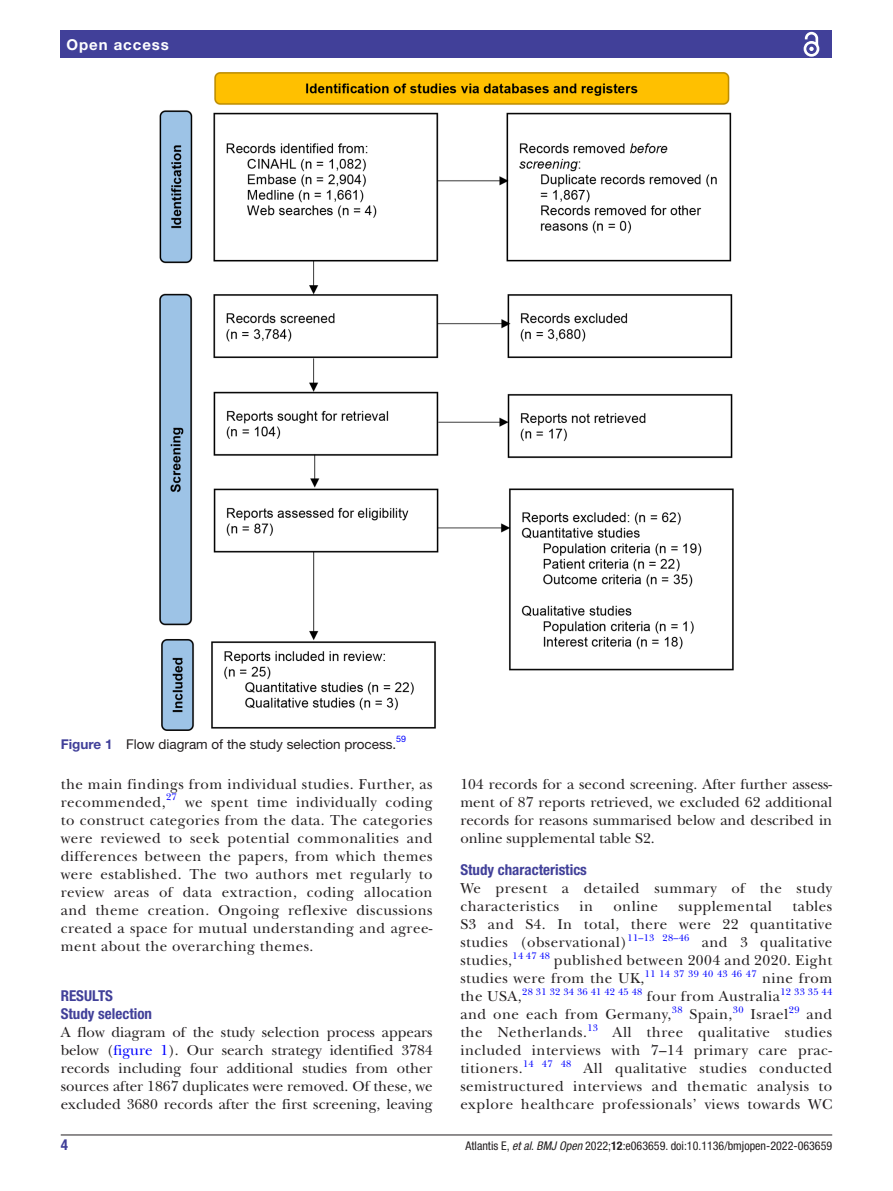
<style>
.page{position:relative;width:893px;height:1191px;background:#fff}
.page>*{position:absolute;margin:0;border:0;box-sizing:border-box;transform-origin:0 0}
.t1{font:15px/18px "New Baskerville";letter-spacing:.03em;color:#231f20;text-align:justify}
.t2{font:700 condensed 15px/18px "Helvetica Neue LT Std";color:#414099}
.t3{font:700 15px "Helvetica Neue LT Std";letter-spacing:.065em;color:#fff}
.t4{font:13.5px "Helvetica Neue LT Std";color:#231f20}
.t5{font:condensed 12px "Helvetica Neue LT Std";color:#231f20}
.t6{font:9.9px "New Baskerville";letter-spacing:.03em;color:#00f}
.t7{font:9px "Helvetica Neue LT Std";color:#00f}
.s1{font-weight:700;color:#414099}
.s2{color:#00f}
.s3{font-style:italic}
.s4{font-weight:700}
</style>
<div class="page">
<hr style="left:61px;top:1134px;width:771px;height:1px;background:#231f20">
<div style="left:61px;top:31px;width:771px;height:27px;background:#414099"></div>
<svg style="left:803px;top:31px;width:17px;height:26px"></svg>
<img style="left:159px;top:73px;width:575px;height:658px">
<p class="t3" style="left:66px;top:35px;width:104px">Open access</p>
<p class="t4" style="left:61px;top:735px;width:337px"><span class="s1">Figure 1</span> Flow diagram of the study selection process.</p>
<p class="t7" style="left:396px;top:734px;width:11px">59</p>
<p class="t1" style="left:61px;top:775px;width:373px">the main findings from individual studies. Further, as recommended,</p>
<p class="t6" style="left:166px;top:791px;width:12px">27</p>
<p class="t1" style="left:61px;top:793px;width:373px;text-indent:124px">we spent time individually coding to construct categories from the data. The categories were reviewed to seek potential commonalities and differences between the papers, from which themes were established. The two authors met regularly to review areas of data extraction, coding allocation and theme creation. Ongoing reflexive discussions created a space for mutual understanding and agree&shy;ment about the overarching themes.</p>
<p class="t2" style="left:61px;top:986px;width:93px">RESULTS<br>Study selection</p>
<p class="t1" style="left:61px;top:1023px;width:373px">A flow diagram of the study selection process appears below (<span class="s2">figure 1</span>). Our search strategy identified 3784 records including four additional studies from other sources after 1867 duplicates were removed. Of these, we excluded 3680 records after the first screening, leaving</p>
<p class="t1" style="left:460px;top:775px;width:373px">104 records for a second screening. After further assess&shy;ment of 87 reports retrieved, we excluded 62 additional records for reasons summarised below and described in online supplemental table S2.</p>
<p class="t2" style="left:460px;top:860px;width:128px">Study characteristics</p>
<p class="t1" style="left:460px;top:879px;width:373px">We present a detailed summary of the study characteristics</p>
<p class="t1" style="left:460px;top:897px;width:373px;text-indent:332px">tables S3 and S4. In total, there were 22 quantitative studies (observational)</p>
<p class="t1" style="left:579px;top:897px;width:15px">in</p>
<p class="t1" style="left:613px;top:897px;width:46px">online</p>
<p class="t1" style="left:678px;top:897px;width:95px">supplemental</p>
<p class="t6" style="left:627px;top:931px;width:63px">11–13 28–46</p>
<p class="t1" style="left:702px;top:933px;width:132px">and 3 qualitative</p>
<p class="t6" style="left:513px;top:949px;width:39px">14 47 48</p>
<p class="t1" style="left:460px;top:951px;width:373px;text-indent:94px">published between 2004 and 2020. Eight studies were from the UK,</p>
<p class="t1" style="left:460px;top:951px;width:53px">studies,</p>
<p class="t6" style="left:645px;top:967px;width:113px">11 14 37 39 40 43 46 47</p>
<p class="t1" style="left:762px;top:969px;width:72px">nine from</p>
<p class="t1" style="left:460px;top:987px;width:63px">the USA,</p>
<p class="t6" style="left:522px;top:985px;width:122px">28 31 32 34 36 41 42 45 48</p>
<p class="t1" style="left:647px;top:987px;width:135px">four from Australia</p>
<p class="t6" style="left:780px;top:985px;width:53px">12 33 35 44</p>
<p class="t1" style="left:460px;top:1005px;width:213px">and one each from Germany,</p>
<p class="t6" style="left:672px;top:1003px;width:12px">38</p>
<p class="t1" style="left:689px;top:1005px;width:45px">Spain,</p>
<p class="t6" style="left:733px;top:1003px;width:12px">30</p>
<p class="t1" style="left:750px;top:1005px;width:39px">Israel</p>
<p class="t6" style="left:789px;top:1003px;width:12px">29</p>
<p class="t1" style="left:806px;top:1005px;width:27px">and</p>
<p class="t1" style="left:460px;top:1023px;width:128px">the Netherlands.</p>
<p class="t6" style="left:587px;top:1021px;width:12px">13</p>
<p class="t1" style="left:460px;top:1023px;width:373px;text-indent:152px">All three qualitative studies included interviews with 7–14 primary care prac&shy;titioners.</p>
<p class="t6" style="left:523px;top:1057px;width:50px">14 47 48</p>
<p class="t1" style="left:460px;top:1059px;width:373px;text-indent:123px">All qualitative studies conducted semistructured interviews and thematic analysis to explore healthcare professionals’ views towards WC</p>
<p class="t2" style="left:61px;top:1135px;width:9px">4</p>
<p class="t5" style="left:465px;top:1138px;width:368px">Atlantis E, <span class="s3">et al</span>. <span class="s3">BMJ Open</span> 2022;<span class="s4">12</span>:e063659. doi:10.1136/bmjopen-2022-063659</p>
</div>
